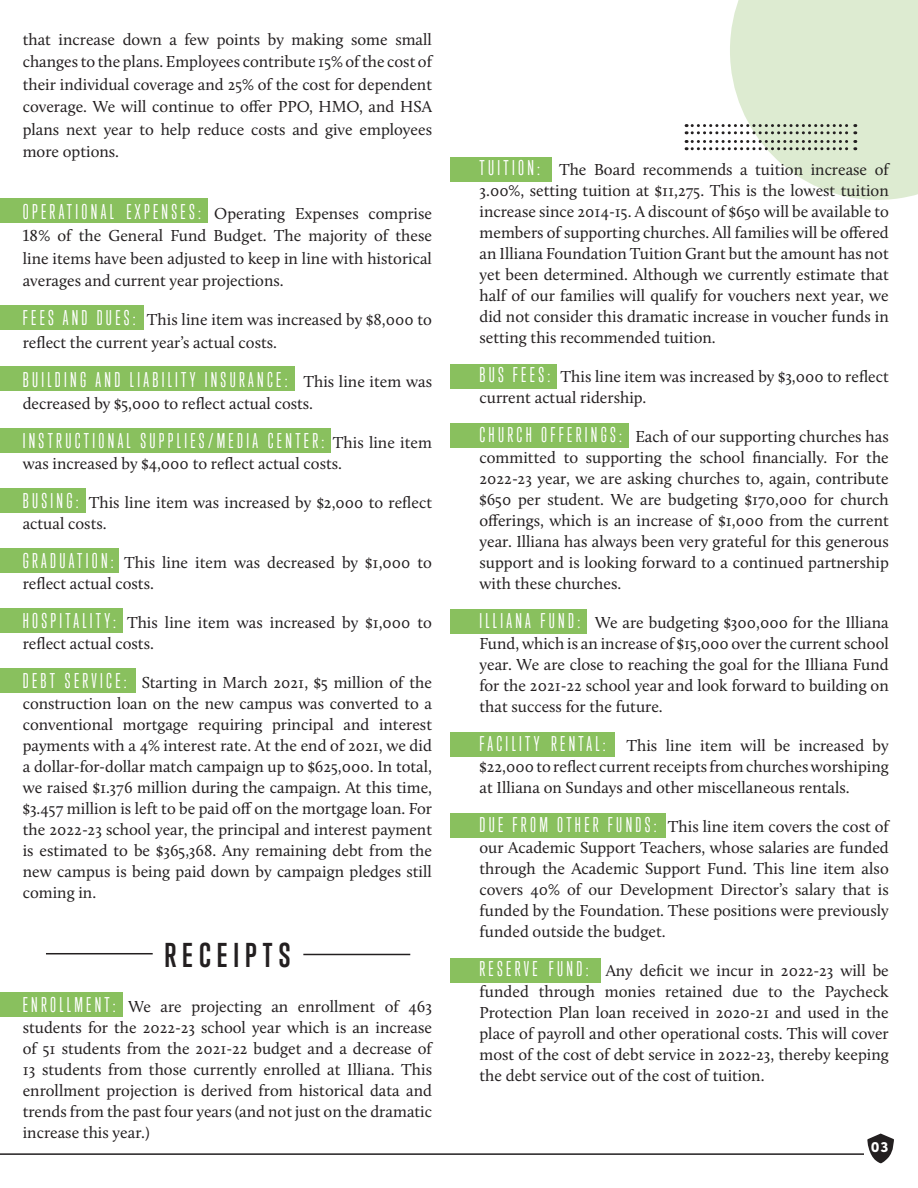
<style>
.page{position:relative;width:918px;height:1188px;background:#fff}
.page>*{position:absolute;margin:0;border:0;box-sizing:border-box;transform-origin:0 0}
.t1{font:700 31.5px "Trump Gothic Pro";letter-spacing:.19em;color:#231f20}
.t2{font:19.5px "Trump Gothic Pro";letter-spacing:.17em;color:#fff}
.t3{font:16.5px/21px "Calluna";color:#231f20;text-align:justify}
.t4{font:900 15px "Sofia Pro";color:#fff}
.s1{font-family:"Trump Gothic Pro";font-size:19.5px;color:#fff}
.s2{font-family:"Calluna";font-size:16.5px;color:#231f20}
</style>
<div class="page">
<svg style="left:686px;top:0;width:232px;height:200px"></svg>
<div style="left:0;top:992px;width:122px;height:25px;background:#89c05e"></div>
<div style="left:0;top:305px;width:144px;height:25px;background:#89c05e"></div>
<div style="left:0;top:366px;width:294px;height:25px;background:#89c05e"></div>
<div style="left:0;top:198px;width:207px;height:25px;background:#89c05e"></div>
<div style="left:0;top:428px;width:331px;height:25px;background:#89c05e"></div>
<div style="left:0;top:488px;width:85px;height:25px;background:#89c05e"></div>
<div style="left:0;top:548px;width:118px;height:24px;background:#89c05e"></div>
<div style="left:0;top:609px;width:122px;height:24px;background:#89c05e"></div>
<div style="left:0;top:668px;width:135px;height:25px;background:#89c05e"></div>
<svg style="left:867px;top:1134px;width:27px;height:29px"></svg>
<hr style="left:0;top:1153px;width:864px;height:2px;background:#231f20">
<div style="left:450px;top:157px;width:102px;height:25px;background:#89c05e"></div>
<div style="left:450px;top:364px;width:107px;height:24px;background:#89c05e"></div>
<div style="left:450px;top:813px;width:215px;height:25px;background:#89c05e"></div>
<div style="left:450px;top:958px;width:150px;height:25px;background:#89c05e"></div>
<div style="left:450px;top:732px;width:165px;height:25px;background:#89c05e"></div>
<div style="left:450px;top:609px;width:136px;height:25px;background:#89c05e"></div>
<div style="left:450px;top:423px;width:179px;height:25px;background:#89c05e"></div>
<hr style="left:46px;top:953px;width:107px;height:1px;background:#231f20">
<hr style="left:303px;top:954px;width:107px;height:1px;background:#231f20">
<p class="t3" style="left:23px;top:28px;width:411px;line-height:22.5px">that increase down a few points by making some small changes to the plans. Employees contribute 15% of the cost of their individual coverage and 25% of the cost for dependent coverage. We will continue to offer PPO, HMO, and HSA plans next year to help reduce costs and give employees more options.</p>
<p class="t3" style="left:23px;top:202px;width:411px;line-height:22.5px"><span class="s1">O P E R AT I O N A L E X P E N S E S :</span> Operating Expenses comprise 18% of the General Fund Budget. The majority of these line items have been adjusted to keep in line with historical averages and current year projections.</p>
<p class="t3" style="left:23px;top:308px;width:411px;line-height:22.5px"><span class="s1">F E E S A N D D U E S :</span> This line item was increased by $8,000 to reflect the current year’s actual costs.</p>
<p class="t2" style="left:23px;top:368px;width:411px">BUILDING AND LIABILITY INSURANCE: <span class="s2">This line item was</span></p>
<p class="t3" style="left:23px;top:393px;width:292px">decreased by $5,000 to reflect actual costs.</p>
<p class="t2" style="left:23px;top:430px;width:411px">INSTRUCTIONAL SUPPLIES/MEDIA CENTER: <span class="s2">This line item</span></p>
<p class="t3" style="left:23px;top:453px;width:321px">was increased by $4,000 to reflect actual costs.</p>
<p class="t3" style="left:23px;top:492px;width:411px"><span class="s1">B U S I N G :</span> This line item was increased by $2,000 to reflect actual costs.</p>
<p class="t3" style="left:23px;top:552px;width:411px"><span class="s1">G R A D U AT I O N :</span> This line item was decreased by $1,000 to reflect actual costs.</p>
<p class="t3" style="left:23px;top:612px;width:411px"><span class="s1">H O S P I TA L I T Y:</span> This line item was increased by $1,000 to reflect actual costs.</p>
<p class="t3" style="left:23px;top:672px;width:411px"><span class="s1">D E B T S E R V I C E :</span> Starting in March 2021, $5 million of the construction loan on the new campus was converted to a conventional mortgage requiring principal and interest payments with a 4% interest rate. At the end of 2021, we did a dollar-for-dollar match campaign up to $625,000. In total, we raised $1.376 million during the campaign. At this time, $3.457 million is left to be paid off on the mortgage loan. For the 2022-23 school year, the principal and interest payment is estimated to be $365,368. Any remaining debt from the new campus is being paid down by campaign pledges still coming in.</p>
<p class="t1" style="left:164px;top:936px;width:127px">RECEIPTS</p>
<p class="t3" style="left:23px;top:996px;width:411px"><span class="s1">E N R O L L M E N T:</span> We are projecting an enrollment of 463 students for the 2022-23 school year which is an increase of 51 students from the 2021-22 budget and a decrease of 13 students from those currently enrolled at Illiana. This enrollment projection is derived from historical data and trends from the past four years (and not just on the dramatic increase this year.)</p>
<p class="t3" style="left:480px;top:159px;width:411px"><span class="s1">T U I T I O N :</span> The Board recommends a tuition increase of 3.00%, setting tuition at $11,275. This is the lowest tuition increase since 2014-15. A discount of $650 will be available to members of supporting churches. All families will be offered an Illiana Foundation Tuition Grant but the amount has not yet been determined. Although we currently estimate that half of our families will qualify for vouchers next year, we did not consider this dramatic increase in voucher funds in setting this recommended tuition.</p>
<p class="t3" style="left:480px;top:366px;width:411px"><span class="s1">B U S F E E S :</span> This line item was increased by $3,000 to reflect current actual ridership.</p>
<p class="t3" style="left:480px;top:426px;width:411px"><span class="s1">C H U R C H O F F E R I N G S :</span> Each of our supporting churches has committed to supporting the school financially. For the 2022-23 year, we are asking churches to, again, contribute $650 per student. We are budgeting $170,000 for church offerings, which is an increase of $1,000 from the current year. Illiana has always been very grateful for this generous support and is looking forward to a continued partnership with these churches.</p>
<p class="t3" style="left:480px;top:612px;width:411px"><span class="s1">I L L I A N A F U N D :</span> We are budgeting $300,000 for the Illiana Fund, which is an increase of $15,000 over the current school year. We are close to reaching the goal for the Illiana Fund for the 2021-22 school year and look forward to building on that success for the future.</p>
<p class="t3" style="left:480px;top:735px;width:411px"><span class="s1">FA C I L I T Y R E N TA L :</span> This line item will be increased by $22,000 to reflect current receipts from churches worshiping at Illiana on Sundays and other miscellaneous rentals.</p>
<p class="t3" style="left:480px;top:816px;width:411px"><span class="s1">D U E F R O M O T H E R F U N D S :</span> This line item covers the cost of our Academic Support Teachers, whose salaries are funded through the Academic Support Fund. This line item also covers 40% of our Development Director’s salary that is funded by the Foundation. These positions were previously funded outside the budget.</p>
<p class="t3" style="left:480px;top:960px;width:411px"><span class="s1">R E S E R V E F U N D :</span> Any deficit we incur in 2022-23 will be funded through monies retained due to the Paycheck Protection Plan loan received in 2020-21 and used in the place of payroll and other operational costs. This will cover most of the cost of debt service in 2022-23, thereby keeping the debt service out of the cost of tuition.</p>
<p class="t4" style="left:871px;top:1135px;width:19px">03</p>
</div>
